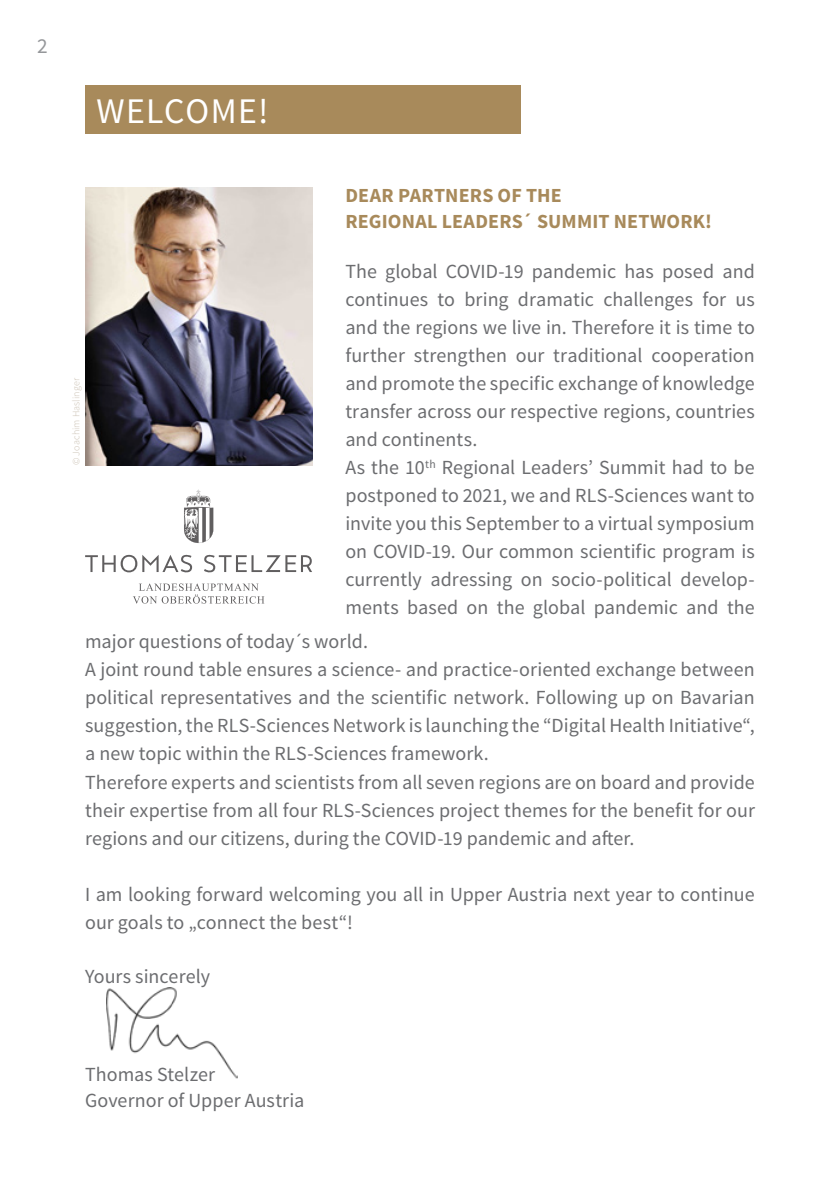
<style>
.page{position:relative;width:840px;height:1191px;background:#fff}
.page>*{position:absolute;margin:0;border:0;box-sizing:border-box;transform-origin:0 0}
.t1{font:36px "Source Sans Pro";letter-spacing:.035em;color:#fff}
.t2{font:21.2px "Source Sans Pro";color:#95979a}
.t3{font:20px/28px "Source Sans Pro";letter-spacing:.005em;color:#6c6d70}
.t4{font:700 20px/26px "Source Sans Pro";letter-spacing:.01em;color:#a88a5b}
.t5{font:300 10px "Source Sans Pro";letter-spacing:.015em;color:#cac0b2}
</style>
<div class="page">
<div style="left:85px;top:85px;width:435px;height:48px;background:#a88a5b"></div>
<img style="left:85px;top:187px;width:227px;height:278px">
<svg style="left:133px;top:583px;width:131px;height:20px"></svg>
<svg style="left:184px;top:490px;width:29px;height:53px"></svg>
<svg style="left:85px;top:554px;width:227px;height:19px"></svg>
<img style="left:107px;top:988px;width:130px;height:90px">
<p class="t2" style="left:37px;top:33px;width:12px">2</p>
<h1 class="t1" style="left:96px;top:88px;width:173px">WELCOME!</h1>
<p class="t4" style="left:345px;top:183px;width:368px">DEAR PARTNERS OF THE<br>REGIONAL LEADERS´ SUMMIT NETWORK!</p>
<p class="t3" style="left:345px;top:258px;width:411px">The global COVID-19 pandemic has posed and continues to bring dramatic challenges for us and the regions we live in. Therefore it is time to further strengthen our traditional cooperation and promote the specific exchange of knowledge transfer across our respective regions, countries and continents.<br>As the 10<sup>th</sup> Regional Leaders’ Summit had to be postponed to 2021, we and RLS-Sciences want to invite you this September to a virtual symposium on COVID-19. Our common scientific program is currently adressing on socio-political develop&shy;ments based on the global pandemic and the</p>
<p class="t3" style="left:85px;top:628px;width:671px">major questions of today´s world.<br>A joint round table ensures a science- and practice-oriented exchange between political representatives and the scientific network. Following up on Bavarian suggestion, the RLS-Sciences Network is launching the “Digital Health Initiative“, a new topic within the RLS-Sciences framework.<br>Therefore experts and scientists from all seven regions are on board and provide their expertise from all four RLS-Sciences project themes for the benefit for our regions and our citizens, during the COVID-19 pandemic and after.</p>
<p class="t3" style="left:85px;top:880px;width:670px">I am looking forward welcoming you all in Upper Austria next year to continue our goals to „connect the best“!</p>
<p class="t3" style="left:85px;top:962px;width:126px">Yours sincerely</p>
<p class="t5" style="left:70px;top:465px;width:89px;rotate:-90deg">© Joachim Haslinger</p>
<p class="t3" style="left:85px;top:1061px;width:221px;line-height:26px">Thomas Stelzer<br>Governor of Upper Austria</p>
</div>
